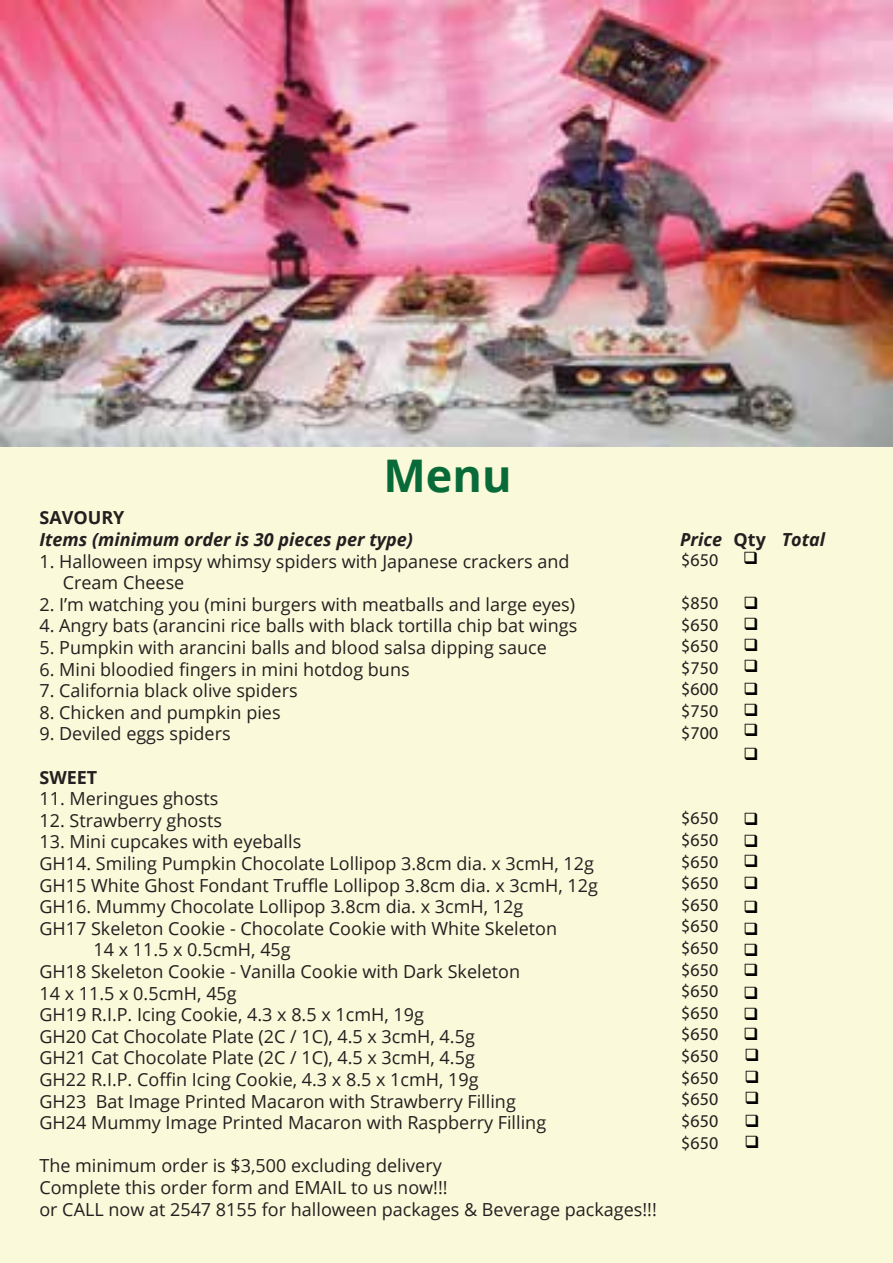
<style>
.page{position:relative;width:893px;height:1263px;background:#fff}
.page>*{position:absolute;margin:0;border:0;box-sizing:border-box;transform-origin:0 0}
.t1{font:700 45px "Open Sans";color:#086a38}
.t2{font:18px/21.6px "Open Sans";color:#231f20}
.t3{font:18px/21.6px "Myriad Pro";color:#231f20;text-align:justify}
.t4{font:italic 700 18px "Open Sans";color:#231f20}
.t5{font:700 18px "Open Sans";color:#231f20}
.t6{font:16.95px/21px "Wingdings";color:#010101;text-align:justify}
.s1{font-style:normal}
</style>
<div class="page">
<div style="left:0;top:2px;width:893px;height:1261px;background:#faf9d9"></div>
<img style="left:0;top:0;width:893px;height:446px">
<h1 class="t1" style="left:384px;top:444px;width:130px">Menu</h1>
<p class="t5" style="left:39px;top:505px;width:87px">SAVOURY</p>
<p class="t2" style="left:63px;top:550px;width:508px;text-indent:-23px">1. Halloween impsy whimsy spiders with Japanese crackers and<br>Cream Cheese</p>
<p class="t2" style="left:39px;top:593px;width:537px">2. I’m watching you (mini burgers with meatballs and large eyes)</p>
<p class="t2" style="left:39px;top:614px;width:539px">4. Angry bats (arancini rice balls with black tortilla chip bat wings</p>
<p class="t2" style="left:39px;top:636px;width:509px">5. Pumpkin with arancini balls and blood salsa dipping sauce</p>
<p class="t2" style="left:39px;top:658px;width:372px">6. Mini bloodied fingers in mini hotdog buns</p>
<p class="t2" style="left:39px;top:679px;width:260px">7. California black olive spiders</p>
<p class="t2" style="left:39px;top:701px;width:243px">8. Chicken and pumpkin pies</p>
<p class="t2" style="left:39px;top:722px;width:193px">9. Deviled eggs spiders</p>
<p class="t5" style="left:39px;top:764px;width:59px">SWEET</p>
<p class="t2" style="left:39px;top:787px;width:180px">11. Meringues ghosts</p>
<p class="t2" style="left:39px;top:809px;width:184px">12. Strawberry ghosts</p>
<p class="t2" style="left:39px;top:830px;width:263px">13. Mini cupcakes with eyeballs</p>
<p class="t2" style="left:39px;top:852px;width:556px">GH14. Smiling Pumpkin Chocolate Lollipop 3.8cm dia. x 3cmH, 12g</p>
<p class="t2" style="left:39px;top:874px;width:560px">GH15 White Ghost Fondant Truffle Lollipop 3.8cm dia. x 3cmH, 12g</p>
<p class="t2" style="left:39px;top:895px;width:485px">GH16. Mummy Chocolate Lollipop 3.8cm dia. x 3cmH, 12g</p>
<p class="t2" style="left:39px;top:917px;width:519px">GH17 Skeleton Cookie - Chocolate Cookie with White Skeleton</p>
<p class="t2" style="left:93px;top:938px;width:199px">14 x 11.5 x 0.5cmH, 45g</p>
<p class="t2" style="left:39px;top:960px;width:482px">GH18 Skeleton Cookie - Vanilla Cookie with Dark Skeleton</p>
<p class="t2" style="left:39px;top:982px;width:199px">14 x 11.5 x 0.5cmH, 45g</p>
<p class="t2" style="left:39px;top:1003px;width:386px">GH19 R.I.P. Icing Cookie, 4.3 x 8.5 x 1cmH, 19g</p>
<p class="t2" style="left:39px;top:1025px;width:437px">GH20 Cat Chocolate Plate (2C / 1C), 4.5 x 3cmH, 4.5g</p>
<p class="t2" style="left:39px;top:1046px;width:437px">GH21 Cat Chocolate Plate (2C / 1C), 4.5 x 3cmH, 4.5g</p>
<p class="t2" style="left:39px;top:1068px;width:441px">GH22 R.I.P. Coffin Icing Cookie, 4.3 x 8.5 x 1cmH, 19g</p>
<p class="t2" style="left:39px;top:1090px;width:478px">GH23 Bat Image Printed Macaron with Strawberry Filling</p>
<p class="t2" style="left:39px;top:1111px;width:508px">GH24 Mummy Image Printed Macaron with Raspberry Filling</p>
<p class="t2" style="left:39px;top:1154px;width:619px">The minimum order is $3,500 excluding delivery<br>Complete this order form and EMAIL to us now!!!<br>or CALL now at 2547 8155 for halloween packages &amp; Beverage packages!!!</p>
<p class="t4" style="left:39px;top:526px;width:375px">Items (minimum order is 30 pieces per type)</p>
<p class="t4" style="left:680px;top:526px;width:147px">Price <span class="s1">Qty</span> Total</p>
<p class="t3" style="left:681px;top:549px;width:38px">$650</p>
<p class="t3" style="left:681px;top:592px;width:38px">$850 $650 $650 $750 $600 $750 $700</p>
<p class="t6" style="left:744px;top:592px;width:17px">❑ ❑ ❑ ❑</p>
<p class="t6" style="left:744px;top:678px;width:17px;line-height:20.5px">❑ ❑ ❑</p>
<p class="t3" style="left:681px;top:807px;width:38px">$650 $650 $650 $650 $650 $650 $650 $650 $650 $650 $650 $650 $650 $650 $650 $650</p>
<p class="t6" style="left:744px;top:897px;width:17px">❑ ❑ ❑ ❑</p>
<p class="t6" style="left:744px;top:983px;width:17px;line-height:20.5px">❑ ❑ ❑ ❑</p>
</div>
